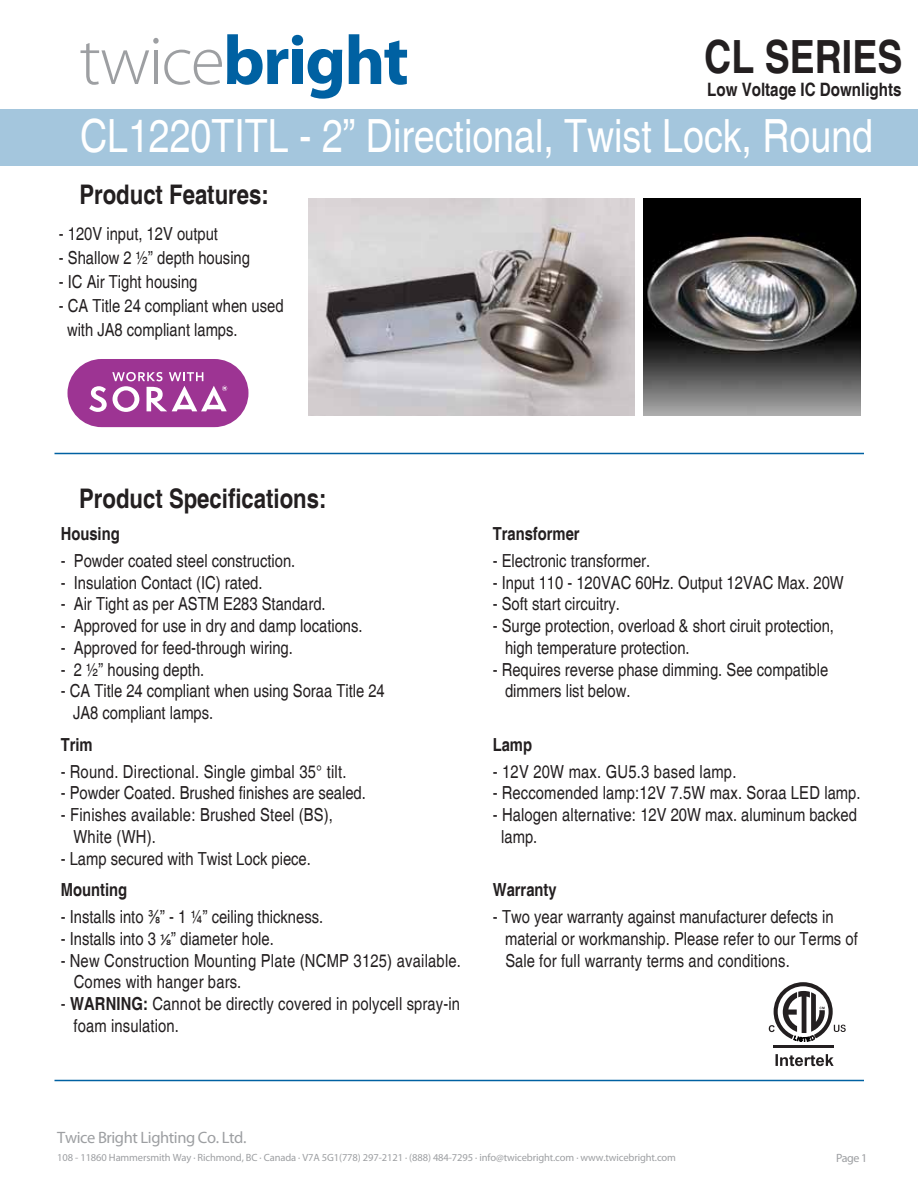
<style>
.page{position:relative;width:918px;height:1188px;background:#fff}
.page>*{position:absolute;margin:0;border:0;box-sizing:border-box;transform-origin:0 0}
.t1{font:condensed 45.75px "Helvetica";color:#fff}
.t2{font:700 condensed 45.75px "Helvetica";color:#231f20}
.t3{font:700 condensed 27px "Helvetica";color:#231f20}
.t4{font:700 condensed 18.45px "Helvetica";color:#231f20}
.t5{font:condensed 18px/31.5px "Helvetica";color:#231f20}
.t6{font:700 condensed 18px "Helvetica";color:#231f20}
.t7{font:16.5px "Myriad Pro";letter-spacing:-.025em;color:#9d9fa2}
.t8{font:12px "Myriad Pro";color:#9d9fa2}
.t9{font:10.5px "Myriad Pro";letter-spacing:-.01em;color:#9d9fa2}
.s1{font-weight:700}
.s2{font-family:"Arial Narrow";font-stretch:normal}
.s3{font-family:"Calibri";font-stretch:normal;font-size:16.8px}
</style>
<div class="page">
<svg style="left:81px;top:34px;width:207px;height:51px"></svg>
<div style="left:292px;top:50px;width:11px;height:34px;background:#0061a2"></div>
<div style="left:292px;top:35px;width:11px;height:11px;background:#0061a2;border-radius:50%"></div>
<svg style="left:308px;top:49px;width:34px;height:50px"></svg>
<svg style="left:349px;top:34px;width:58px;height:51px"></svg>
<div style="left:0;top:110px;width:918px;height:56px;background:#a4c6dd"></div>
<hr style="left:55px;top:453px;width:809px;height:1px;background:#0061a2">
<hr style="left:55px;top:1080px;width:809px;height:1px;background:#0061a2">
<div style="left:67px;top:359px;width:182px;height:68px;background:#9d3493;border-radius:34px"></div>
<svg style="left:89px;top:372px;width:138px;height:40px"></svg>
<svg style="left:769px;top:982px;width:77px;height:60px"></svg>
<hr style="left:773px;top:1045px;width:61px;height:3px;background:#231f20">
<svg style="left:776px;top:1054px;width:58px;height:12px"></svg>
<img style="left:309px;top:199px;width:325px;height:217px">
<img style="left:643px;top:199px;width:217px;height:217px">
<p class="t2" style="left:704px;top:29px;width:200px">CL SERIES</p>
<p class="t4" style="left:707px;top:79px;width:196px">Low Voltage IC Downlights</p>
<p class="t1" style="left:80px;top:110px;width:795px">CL1220TITL - 2” Directional, Twist Lock, Round</p>
<p class="t3" style="left:79px;top:178px;width:191px">Product Features:</p>
<p class="t5" style="left:59px;top:218px;width:161px">- 120V input, 12V output</p>
<p class="t5" style="left:59px;top:242px;width:193px">- Shallow 2 ½” depth housing</p>
<p class="t5" style="left:59px;top:266px;width:140px">- IC Air Tight housing</p>
<p class="t5" style="left:67px;top:294px;width:218px;line-height:24px;text-indent:-8px">- CA Title 24 compliant when used with JA8 compliant lamps.</p>
<p class="t3" style="left:79px;top:483px;width:249px">Product Specifications:</p>
<p class="t6" style="left:61px;top:523px;width:61px">Housing</p>
<p class="t6" style="left:493px;top:523px;width:88px">Transformer</p>
<p class="t5" style="left:61px;top:545px;width:236px">- Powder coated steel construction.</p>
<p class="t5" style="left:493px;top:545px;width:159px">- Electronic transformer.</p>
<p class="t5" style="left:61px;top:567px;width:203px">- Insulation Contact (IC) rated.</p>
<p class="t5" style="left:493px;top:567px;width:353px">- Input 110 - 120VAC 60Hz. Output 12VAC Max. 20W</p>
<p class="t5" style="left:61px;top:588px;width:266px">- Air Tight as per ASTM E283 Standard.</p>
<p class="t5" style="left:493px;top:588px;width:129px">- Soft start circuitry.</p>
<p class="t5" style="left:61px;top:610px;width:303px">- Approved for use in dry and damp locations.</p>
<p class="t5" style="left:493px;top:610px;width:343px">- Surge protection, overload &amp; short ciruit protection,</p>
<p class="t5" style="left:61px;top:632px;width:234px">- Approved for feed-through wiring.</p>
<p class="t5" style="left:505px;top:632px;width:186px">high temperature protection.</p>
<p class="t5" style="left:61px;top:654px;width:145px">- 2 ½” housing depth.</p>
<p class="t5" style="left:493px;top:654px;width:337px">- Requires reverse phase dimming. See compatible</p>
<p class="t5" style="left:61px;top:675px;width:326px">- CA Title 24 compliant when using Soraa Title 24</p>
<p class="t5" style="left:505px;top:675px;width:127px">dimmers list below.</p>
<p class="t5" style="left:61px;top:697px;width:154px;text-indent:12px">JA8 compliant lamps.<br><span class="s1">Trim</span></p>
<p class="t6" style="left:493px;top:733px;width:41px">Lamp</p>
<p class="t5" style="left:61px;top:756px;width:287px">- Round. Directional. Single gimbal 35° tilt.</p>
<p class="t5" style="left:493px;top:756px;width:245px">- 12V 20W max. GU5.3 based lamp.</p>
<p class="t5" style="left:61px;top:777px;width:307px">- Powder Coated. Brushed finishes are sealed.</p>
<p class="t5" style="left:493px;top:777px;width:369px">- Reccomended lamp:12V 7.5W max. Soraa LED lamp.</p>
<p class="t5" style="left:61px;top:799px;width:274px">- Finishes available: Brushed Steel (BS),</p>
<p class="t5" style="left:493px;top:799px;width:366px">- Halogen alternative: 12V 20W max. aluminum backed</p>
<p class="t5" style="left:73px;top:821px;width:84px">White (WH).</p>
<p class="t5" style="left:501px;top:821px;width:38px">lamp.</p>
<p class="t5" style="left:61px;top:843px;width:252px">- Lamp secured with Twist Lock piece.<br><span class="s1">Mounting</span></p>
<p class="t6" style="left:493px;top:879px;width:65px">Warranty</p>
<p class="t5" style="left:61px;top:901px;width:264px">- Installs into <span class="s2">⅜</span>” - 1 ¼” ceiling thickness.</p>
<p class="t5" style="left:493px;top:901px;width:342px">- Two year warranty against manufacturer defects in</p>
<p class="t5" style="left:61px;top:923px;width:215px">- Installs into 3 <span class="s3">⅛</span>” diameter hole.</p>
<p class="t5" style="left:505px;top:923px;width:354px">material or workmanship. Please refer to our Terms of</p>
<p class="t5" style="left:61px;top:945px;width:402px">- New Construction Mounting Plate (NCMP 3125) available.</p>
<p class="t5" style="left:505px;top:945px;width:286px">Sale for full warranty terms and conditions.</p>
<p class="t5" style="left:74px;top:966px;width:169px">Comes with hanger bars.</p>
<p class="t5" style="left:73px;top:993px;width:388px;line-height:21.8px;text-indent:-13px">- <span class="s1">WARNING:</span> Cannot be directly covered in polycell spray-in foam insulation.</p>
<p class="t7" style="left:57px;top:1127px;width:191px">Twice Bright Lighting Co. Ltd.</p>
<p class="t9" style="left:57px;top:1151px;width:620px">108 - 11860 Hammersmith Way · Richmond, BC · Canada · V7A 5G1(778) 297-2121 · (888) 484-7295 · info@twicebright.com · www.twicebright.com</p>
<p class="t8" style="left:836px;top:1150px;width:33px">Page 1</p>
</div>
